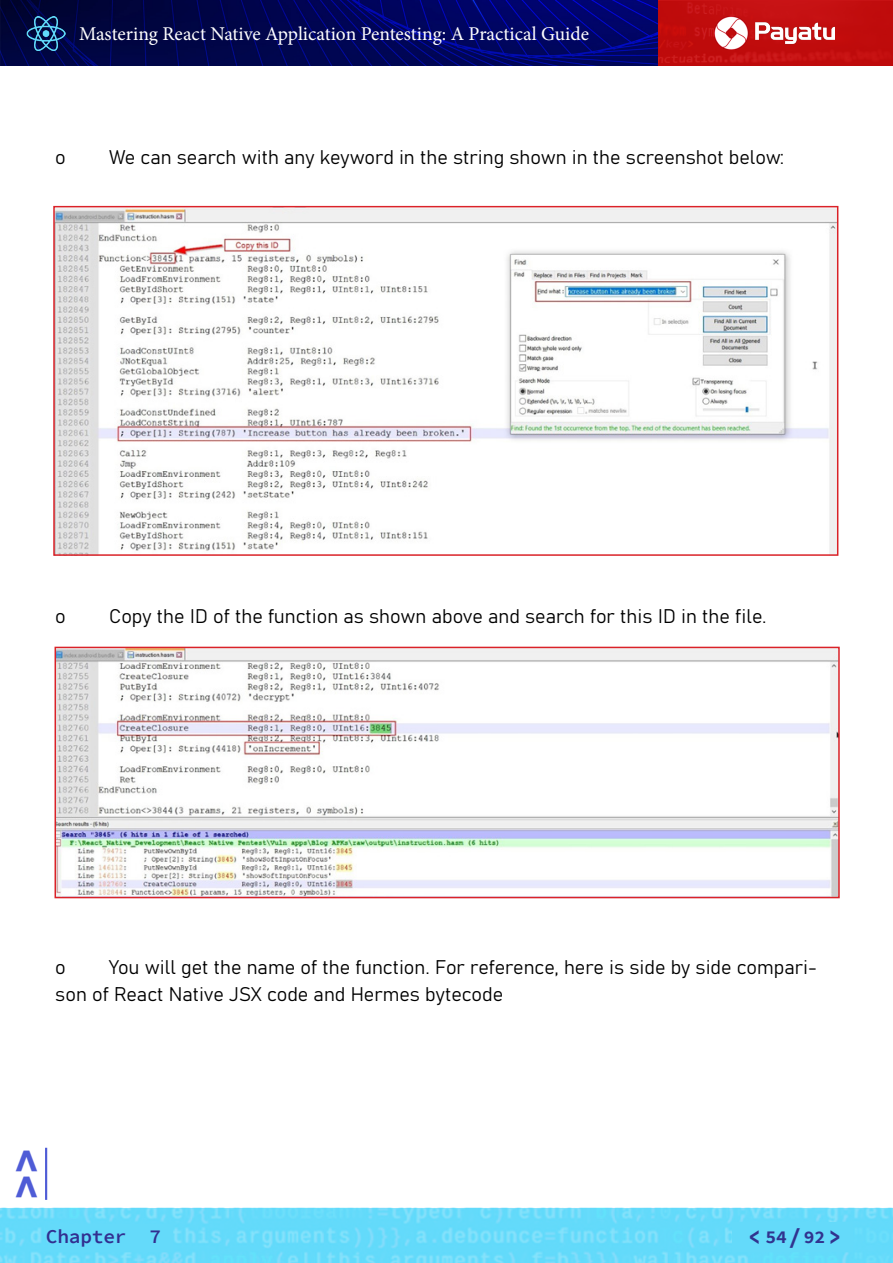
<style>
.page{position:relative;width:893px;height:1263px;background:#fff}
.page>*{position:absolute;margin:0;border:0;box-sizing:border-box;transform-origin:0 0}
.t1{font:700 43.5px "Montserrat";color:#4f5cd6}
.t2{font:700 22.5px "Source Code Pro";color:#31338f}
.Body{font:19.5px/27px "Bahnschrift";color:#000}
.t3{font:19.5px "Minion Pro";color:#fff}
.t4{font:600 19.5px "Source Code Pro";letter-spacing:-.01em;color:#322f90}
.t5{font:700 18px "Source Code Pro";color:#31338f}
</style>
<div class="page">
<img style="left:0;top:0;width:657px;height:66px">
<hr style="left:45px;top:1148px;width:2px;height:52px;background:#4f5cd6">
<img style="left:26px;top:16px;width:40px;height:35px">
<div style="left:658px;top:1px;width:234px;height:64px;background:#c00c0c"></div>
<img style="left:714px;top:16px;width:120px;height:34px">
<img style="left:0;top:1208px;width:893px;height:55px">
<div style="left:48px;top:1225px;width:125px;height:27px;background:#64dafa"></div>
<div style="left:732px;top:1222px;width:120px;height:30px;background:#64dafa"></div>
<img style="left:56px;top:209px;width:779px;height:344px">
<div style="left:53px;top:206px;width:785px;height:350px;border:2px solid #da2228"></div>
<img style="left:58px;top:650px;width:779px;height:245px">
<div style="left:55px;top:647px;width:785px;height:251px;border:2px solid #da2228"></div>
<p class="t3" style="left:79px;top:21px;width:511px">Mastering React Native Application Pentesting: A Practical Guide</p>
<p class="Body" style="left:55px;top:142px;width:12px">o</p>
<p class="Body" style="left:109px;top:142px;width:676px">We can search with any keyword in the string shown in the screenshot below:</p>
<p class="Body" style="left:55px;top:601px;width:12px">o</p>
<p class="Body" style="left:109px;top:601px;width:659px">Copy the ID of the function as shown above and search for this ID in the file.</p>
<p class="Body" style="left:55px;top:952px;width:763px;text-indent:54px">You will get the name of the function. For reference, here is side by side compari&shy;son of React Native JSX code and Hermes bytecode</p>
<p class="Body" style="left:55px;top:952px;width:12px">o</p>
<h1 class="t1" style="left:-5px;top:1200px;width:54px;rotate:-90deg">&gt;&gt;</h1>
<p class="t4" style="left:46px;top:1224px;width:117px">Chapter 7</p>
<p class="t2" style="left:747px;top:1222px;width:96px">&lt; / &gt;</p>
<p class="t5" style="left:765px;top:1225px;width:61px">54 92</p>
</div>
